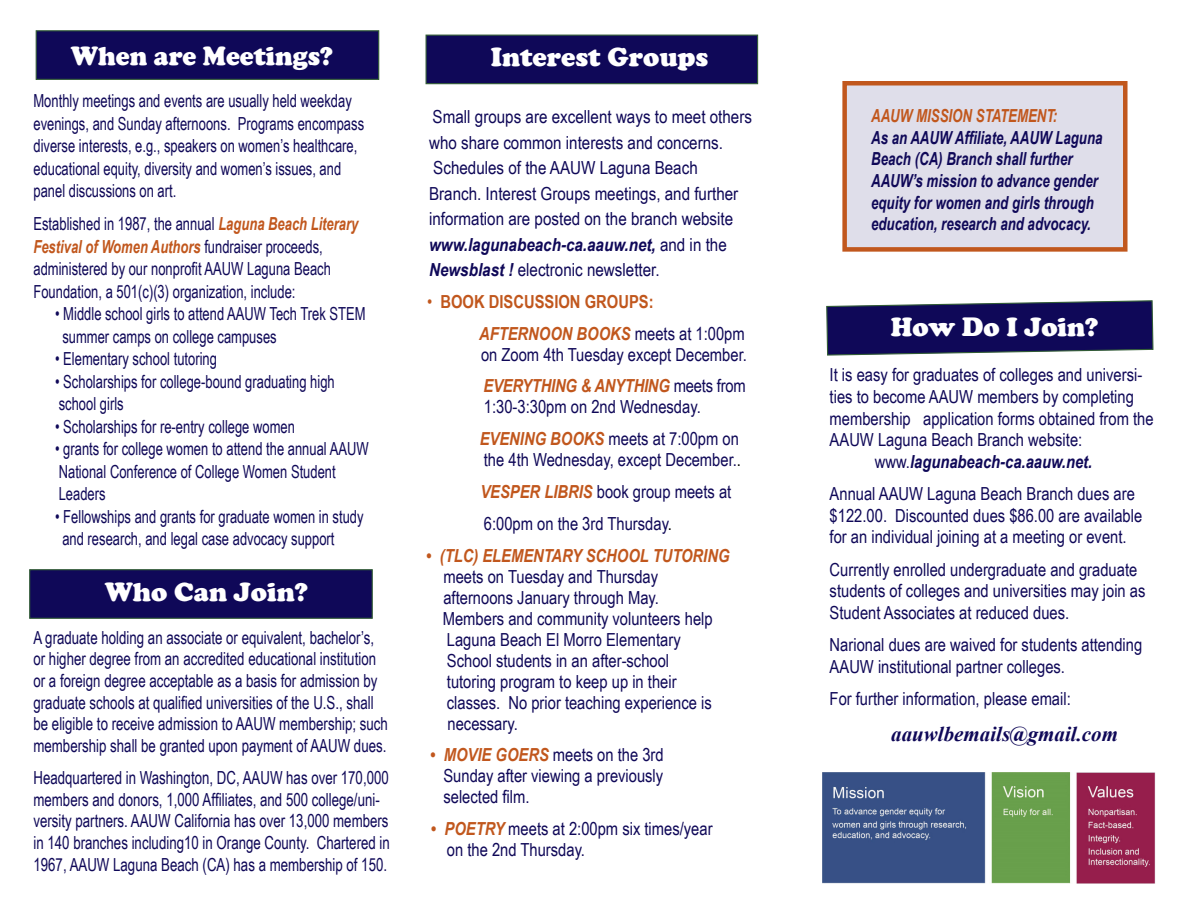
<style>
.page{position:relative;width:1188px;height:918px;background:#fff}
.page>*{position:absolute;margin:0;border:0;box-sizing:border-box;transform-origin:0 0}
.Paragraph_1{font:900 27px "Cooper";color:#fff}
.Paragraph_1-2{font:italic 700 21px "Times New Roman";color:#0f0858}
.Paragraph_1-3{font:18px/21px "Arial Narrow";color:#0f0858}
.Paragraph_1-4{font:18px/22.5px "Arial Narrow";color:#0f0858;scale:.88 1}
.Paragraph_1-5{font:18px/21.6px "Arial Narrow";color:#0f0858;scale:.9 1}
.Paragraph_1-6{font:italic 700 18px/21.6px "Arial Narrow";color:#0f0858;scale:.9 1}
.Paragraph_1-7{font:italic 700 18px "Arial Narrow";color:#0f0858}
.Paragraph_1-8{font:700 18px "Arial Narrow";color:#c1571d}
.s1{font-weight:700;font-style:italic;color:#c1571d}
.s2{font-weight:700;font-style:italic}
.s3{font-weight:400}
.s4{color:#000}
.s5{color:#c1571d}
.s6{font-weight:400;font-style:normal}
</style>
<div class="page">
<img style="left:823px;top:772px;width:332px;height:112px">
<div style="left:36px;top:30px;width:343px;height:50px;background:#0f0858;border:1px solid #325c36"></div>
<div style="left:29px;top:569px;width:344px;height:50px;background:#0f0858;border:1px solid #325c36"></div>
<div style="left:842px;top:81px;width:286px;height:171px;background:#dfdeea;border:4px solid #c1571d"></div>
<svg style="left:826px;top:300px;width:328px;height:56px;background:#2d296a"></svg>
<div style="left:426px;top:35px;width:332px;height:49px;background:#0f0858;border:1px solid #325c36"></div>
<p class="Paragraph_1" style="left:71px;top:40px;width:264px">When are Meetings?</p>
<p class="Paragraph_1-4" style="left:33px;top:89px;width:377px">Monthly meetings and events are usually held weekday evenings, and Sunday afternoons. Programs encompass diverse interests, e.g., speakers on women’s healthcare, educational equity, diversity and women’s issues, and panel discussions on art.</p>
<p class="Paragraph_1-4" style="left:33px;top:212px;width:371px">Established in 1987, the annual <span class="s1">Laguna Beach Literary Festival of Women Authors</span> fundraiser proceeds, administered by our nonprofit AAUW Laguna Beach Foundation, a 501(c)(3) organization, include:</p>
<p class="Paragraph_1-4" style="left:62px;top:302px;width:346px;text-indent:-7px">• Middle school girls to attend AAUW Tech Trek STEM summer camps on college campuses</p>
<p class="Paragraph_1-4" style="left:55px;top:347px;width:186px">• Elementary school tutoring</p>
<p class="Paragraph_1-4" style="left:55px;top:370px;width:319px">• Scholarships for college-bound graduating high school girls</p>
<p class="Paragraph_1-4" style="left:55px;top:415px;width:274px">• Scholarships for re-entry college women</p>
<p class="Paragraph_1-4" style="left:55px;top:437px;width:358px">• grants for college women to attend the annual AAUW<br>National Conference of College Women Student<br>Leaders</p>
<p class="Paragraph_1-4" style="left:62px;top:505px;width:344px;text-indent:-7px">• Fellowships and grants for graduate women in study and research, and legal case advocacy support</p>
<p class="Paragraph_1" style="left:105px;top:577px;width:204px">Who Can Join?</p>
<p class="Paragraph_1-5" style="left:33px;top:626px;width:395px">A graduate holding an associate or equivalent, bachelor’s, or higher degree from an accredited educational institution or a foreign degree acceptable as a basis for admission by graduate schools at qualified universities of the U.S., shall be eligible to receive admission to AAUW membership; such membership shall be granted upon payment of AAUW dues.</p>
<p class="Paragraph_1-5" style="left:33px;top:766px;width:398px">Headquartered in Washington, DC, AAUW has over 170,000 members and donors, 1,000 Affiliates, and 500 college/uni&shy;versity partners. AAUW California has over 13,000 members in 140 branches including10 in Orange County. Chartered in 1967, AAUW Laguna Beach (CA) has a membership of 150.</p>
<p class="Paragraph_1" style="left:491px;top:41px;width:219px">Interest Groups</p>
<p class="Paragraph_1-3" style="left:429px;top:104px;width:325px;line-height:25.5px">Small groups are excellent ways to meet others who share common interests and concerns.<br>Schedules of the AAUW Laguna Beach<br>Branch. Interest Groups meetings, and further information are posted on the branch website <span class="s2">www.lagunabeach-ca.aauw.net,</span> and in the <span class="s2">Newsblast !</span> electronic newsletter.</p>
<p class="Paragraph_1-8" style="left:427px;top:288px;width:228px"><span class="s3">•</span> BOOK DISCUSSION GROUPS:</p>
<p class="Paragraph_1-3" style="left:479px;top:322px;width:269px"><span class="s1">AFTERNOON BOOKS</span> meets at 1:00pm on Zoom 4th Tuesday except December.</p>
<p class="Paragraph_1-3" style="left:484px;top:375px;width:264px"><span class="s1">EVERYTHING &amp; ANYTHING</span> meets from<br>1:30-3:30pm on 2nd Wednesday.</p>
<p class="Paragraph_1-3" style="left:480px;top:428px;width:263px"><span class="s1">EVENING BOOKS</span> meets at 7:00pm on the 4th Wednesday, except December.<span class="s4">.</span></p>
<p class="Paragraph_1-3" style="left:480px;top:480px;width:253px"><span class="s1">VESPER LIBRIS</span> book group meets at</p>
<p class="Paragraph_1-3" style="left:484px;top:512px;width:190px">6:00pm on the 3rd Thursday<span class="s4">.</span></p>
<p class="Paragraph_1-3" style="left:443px;top:544px;width:288px;text-indent:-16px"><span class="s1">• (TLC) ELEMENTARY SCHOOL TUTORING </span>meets on Tuesday and Thursday afternoons January through May.<br>Members and community volunteers help<br>Laguna Beach El Morro Elementary<br>School students in an after-school<br>tutoring program to keep up in their classes. No prior teaching experience is necessary.</p>
<p class="Paragraph_1-3" style="left:443px;top:744px;width:222px;text-align:justify;text-indent:-13px"><span class="s1">• MOVIE GOERS</span> meets on the 3rd Sunday after viewing a previously selected film.</p>
<p class="Paragraph_1-3" style="left:447px;top:818px;width:267px;text-indent:-16px"><span class="s1">• POETRY</span> meets at 2:00pm six times/year on the 2nd Thursday.</p>
<p class="Paragraph_1-6" style="left:871px;top:104px;width:259px"><span class="s5">AAUW MISSION STATEMENT:<br></span>As an AAUW Affiliate, AAUW Laguna<br>Beach (CA) Branch shall further<br>AAUW’s mission to advance gender equity for women and girls through education, research and advocacy.</p>
<p class="Paragraph_1" style="left:891px;top:311px;width:209px">How Do I Join?</p>
<p class="Paragraph_1-3" style="left:830px;top:364px;width:314px">It is easy for graduates of colleges and universi-</p>
<p class="Paragraph_1-3" style="left:830px;top:385px;width:306px">ties to become AAUW members by completing</p>
<p class="Paragraph_1-3" style="left:830px;top:407px;width:326px">membership application forms obtained from the</p>
<p class="Paragraph_1-3" style="left:830px;top:429px;width:254px">AAUW Laguna Beach Branch website:</p>
<p class="Paragraph_1-7" style="left:875px;top:448px;width:219px"><span class="s6">www.</span>lagunabeach-ca.aauw.net.</p>
<p class="Paragraph_1-3" style="left:830px;top:482px;width:314px;line-height:21.6px">Annual AAUW Laguna Beach Branch dues are $122.00. Discounted dues $86.00 are available for an individual joining at a meeting or event.</p>
<p class="Paragraph_1-3" style="left:830px;top:558px;width:317px;line-height:21.6px">Currently enrolled undergraduate and graduate students of colleges and universities may join as<br>Student Associates at reduced dues.</p>
<p class="Paragraph_1-3" style="left:830px;top:634px;width:314px;line-height:21.6px">Narional dues are waived for students attending<br>AAUW institutional partner colleges.</p>
<p class="Paragraph_1-3" style="left:830px;top:688px;width:243px">For further information, please email:</p>
<p class="Paragraph_1-2" style="left:891px;top:720px;width:228px">aauwlbemails@gmail.com</p>
</div>
